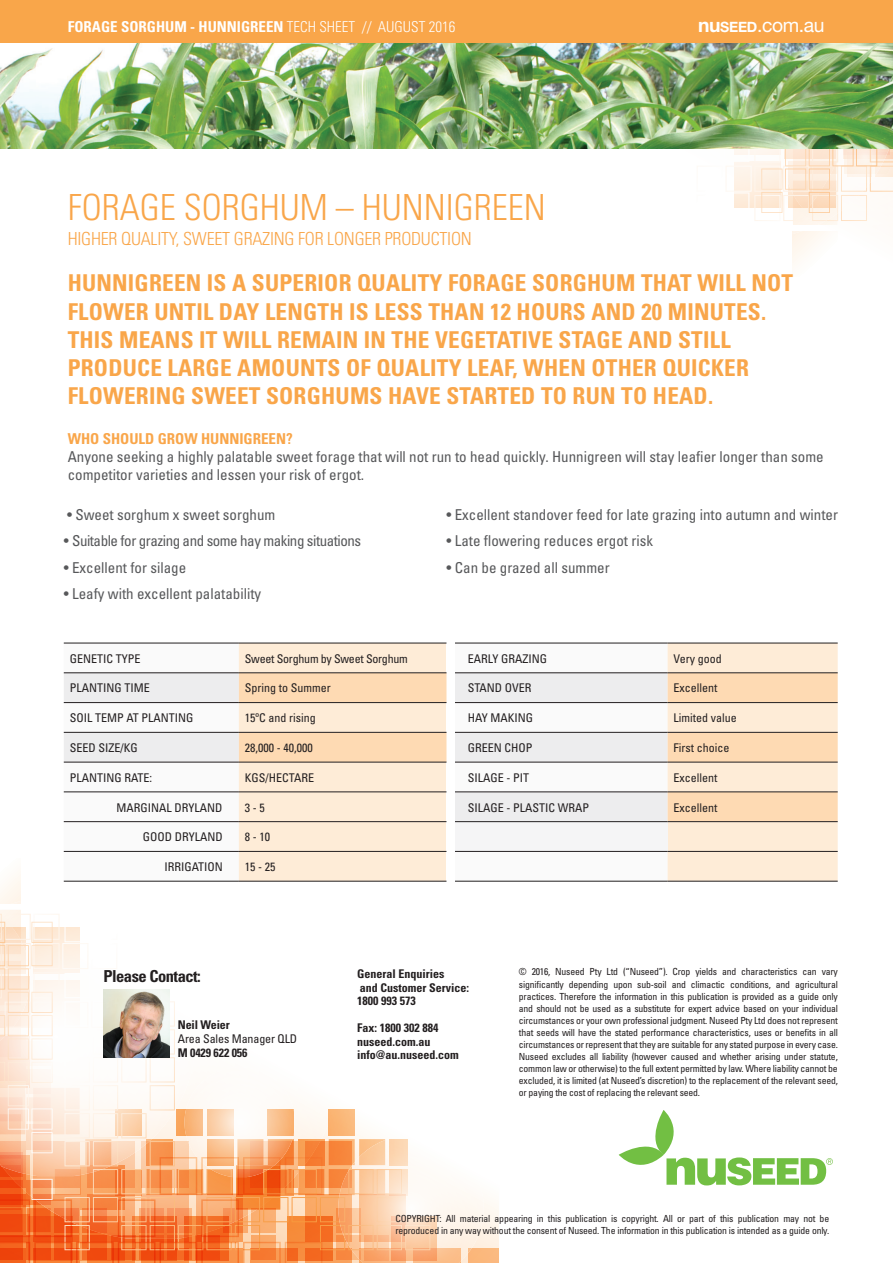
<style>
.page{position:relative;width:893px;height:1263px;background:#fff}
.page>*{position:absolute;margin:0;border:0;box-sizing:border-box;transform-origin:0 0}
.t1{font:300 condensed 36px "Univers";color:#f9a64a}
.t2{font:700 condensed 23.25px/28.2px "Univers";letter-spacing:.01em;color:#f9a64a}
.t3{font:19.5px "Helvetica Neue";color:#fff}
.t4{font:300 condensed 18px "Univers";letter-spacing:-.01em;color:#f9a64a}
.t5{font:700 condensed 16.5px "Univers";letter-spacing:-.03em;color:#231f20}
.Big_point_-_body{font:condensed 15px/18px "Univers";color:#57585a}
.Big_point_-_body-2{font:condensed 15px "Univers";letter-spacing:-.03em;color:#57585a}
.t6{font:700 condensed 15px "Univers";color:#fff}
.Big_point_-_body-3{font:condensed 12px "Univers";color:#231f20}
.t7{font:700 condensed 12px "Univers";color:#231f20}
.Big_point_-_body-4{font:condensed 12px "Univers";letter-spacing:-.02em;color:#231f20}
.t8{font:condensed 9.75px/12px "Univers";letter-spacing:-.02em;color:#231f20;text-align:justify}
.s1{font-weight:300}
.s2{font-weight:700}
.s3{font-weight:700;font-size:14.25px}
.s4{font-weight:700;color:#f9a64a}
</style>
<div class="page">
<svg style="left:726px;top:149px;width:167px;height:114px"></svg>
<img style="left:0;top:43px;width:893px;height:106px">
<div style="left:468px;top:1248px;width:31px;height:15px;background:#fbb97f"></div>
<svg style="left:0;top:851px;width:484px;height:412px"></svg>
<div style="left:0;top:0;width:893px;height:43px;background:#f9a64a"></div>
<svg style="left:64px;top:822px;width:175px;height:59px"></svg>
<svg style="left:239px;top:644px;width:599px;height:237px;fill:#feecd7"></svg>
<div style="left:446px;top:643px;width:9px;height:238px;background:#fff"></div>
<svg style="left:64px;top:673px;width:175px;height:119px;fill:#ededee"></svg>
<svg style="left:239px;top:673px;width:599px;height:149px;background:#f7e6d4"></svg>
<div style="left:455px;top:822px;width:213px;height:29px;background:#f5f5f6"></div>
<hr style="left:64px;top:643px;width:175px;height:1px;background:#231f20">
<hr style="left:239px;top:643px;width:207px;height:1px;background:#231f20">
<hr style="left:455px;top:643px;width:213px;height:1px;background:#231f20">
<hr style="left:668px;top:643px;width:170px;height:1px;background:#231f20">
<hr style="left:64px;top:672px;width:175px;height:1px;background:#231f20">
<hr style="left:239px;top:672px;width:207px;height:1px;background:#231f20">
<hr style="left:455px;top:672px;width:213px;height:1px;background:#231f20">
<hr style="left:668px;top:672px;width:170px;height:1px;background:#231f20">
<hr style="left:64px;top:702px;width:175px;height:1px;background:#231f20">
<hr style="left:239px;top:702px;width:207px;height:1px;background:#231f20">
<hr style="left:455px;top:702px;width:213px;height:1px;background:#231f20">
<hr style="left:668px;top:702px;width:170px;height:1px;background:#231f20">
<hr style="left:64px;top:732px;width:175px;height:1px;background:#231f20">
<hr style="left:239px;top:732px;width:207px;height:1px;background:#231f20">
<hr style="left:455px;top:732px;width:213px;height:1px;background:#231f20">
<hr style="left:668px;top:732px;width:170px;height:1px;background:#231f20">
<hr style="left:64px;top:762px;width:175px;height:1px;background:#231f20">
<hr style="left:239px;top:762px;width:207px;height:1px;background:#231f20">
<hr style="left:455px;top:762px;width:213px;height:1px;background:#231f20">
<hr style="left:668px;top:762px;width:170px;height:1px;background:#231f20">
<hr style="left:64px;top:792px;width:175px;height:1px;background:#231f20">
<hr style="left:239px;top:792px;width:207px;height:1px;background:#231f20">
<hr style="left:455px;top:792px;width:213px;height:1px;background:#231f20">
<hr style="left:668px;top:792px;width:170px;height:1px;background:#231f20">
<hr style="left:64px;top:821px;width:175px;height:1px;background:#231f20">
<hr style="left:239px;top:821px;width:207px;height:1px;background:#231f20">
<hr style="left:455px;top:821px;width:213px;height:1px;background:#231f20">
<hr style="left:668px;top:821px;width:170px;height:1px;background:#231f20">
<hr style="left:64px;top:851px;width:175px;height:1px;background:#231f20">
<hr style="left:239px;top:851px;width:207px;height:1px;background:#231f20">
<hr style="left:455px;top:851px;width:213px;height:1px;background:#231f20">
<hr style="left:668px;top:851px;width:170px;height:1px;background:#231f20">
<hr style="left:64px;top:881px;width:175px;height:1px;background:#231f20">
<hr style="left:239px;top:881px;width:207px;height:1px;background:#231f20">
<hr style="left:455px;top:881px;width:213px;height:1px;background:#231f20">
<hr style="left:668px;top:881px;width:170px;height:1px;background:#231f20">
<svg style="left:619px;top:1110px;width:214px;height:75px"></svg>
<img style="left:103px;top:989px;width:66px;height:68px">
<p class="t6" style="left:68px;top:18px;width:389px">FORAGE SORGHUM - HUNNIGREEN <span class="s1">TECH SHEET // AUGUST 2016</span></p>
<p class="t3" style="left:698px;top:14px;width:128px"><span class="s2">nu</span><span class="s3">SEED</span>.com.au</p>
<p class="t1" style="left:68px;top:186px;width:480px">FORAGE SORGHUM – HUNNIGREEN</p>
<p class="t4" style="left:68px;top:228px;width:406px">HIGHER QUALITY, SWEET GRAZING FOR LONGER PRODUCTION</p>
<p class="t2" style="left:68px;top:269px;width:727px">HUNNIGREEN IS A SUPERIOR QUALITY FORAGE SORGHUM THAT WILL NOT FLOWER UNTIL DAY LENGTH IS LESS THAN 12 HOURS AND 20 MINUTES.<br>THIS MEANS IT WILL REMAIN IN THE VEGETATIVE STAGE AND STILL PRODUCE LARGE AMOUNTS OF QUALITY LEAF, WHEN OTHER QUICKER FLOWERING SWEET SORGHUMS HAVE STARTED TO RUN TO HEAD.</p>
<p class="Big_point_-_body" style="left:68px;top:429px;width:757px"><span class="s4">WHO SHOULD GROW HUNNIGREEN?<br></span>Anyone seeking a highly palatable sweet forage that will not run to head quickly. Hunnigreen will stay leafier longer than some competitor varieties and lessen your risk of ergot.</p>
<p class="Big_point_-_body" style="left:67px;top:505px;width:210px">• Sweet sorghum x sweet sorghum</p>
<p class="Big_point_-_body-2" style="left:64px;top:531px;width:299px">• Suitable for grazing and some hay making situations</p>
<p class="Big_point_-_body" style="left:64px;top:558px;width:124px">• Excellent for silage</p>
<p class="Big_point_-_body" style="left:64px;top:585px;width:199px">• Leafy with excellent palatability</p>
<p class="Big_point_-_body" style="left:446px;top:505px;width:393px">• Excellent standover feed for late grazing into autumn and winter</p>
<p class="Big_point_-_body" style="left:446px;top:532px;width:208px">• Late flowering reduces ergot risk</p>
<p class="Big_point_-_body" style="left:446px;top:558px;width:165px">• Can be grazed all summer</p>
<p class="Big_point_-_body-3" style="left:70px;top:651px;width:72px">GENETIC TYPE</p>
<p class="Big_point_-_body-4" style="left:245px;top:651px;width:165px">Sweet Sorghum by Sweet Sorghum</p>
<p class="Big_point_-_body-3" style="left:468px;top:651px;width:81px">EARLY GRAZING</p>
<p class="Big_point_-_body-3" style="left:674px;top:651px;width:50px">Very good</p>
<p class="Big_point_-_body-3" style="left:70px;top:681px;width:82px">PLANTING TIME</p>
<p class="Big_point_-_body-3" style="left:245px;top:681px;width:87px">Spring to Summer</p>
<p class="Big_point_-_body-3" style="left:468px;top:681px;width:65px">STAND OVER</p>
<p class="Big_point_-_body-3" style="left:674px;top:681px;width:45px">Excellent</p>
<p class="Big_point_-_body-3" style="left:70px;top:710px;width:125px">SOIL TEMP AT PLANTING</p>
<p class="Big_point_-_body-3" style="left:245px;top:710px;width:72px">15ºC and rising</p>
<p class="Big_point_-_body-3" style="left:468px;top:710px;width:67px">HAY MAKING</p>
<p class="Big_point_-_body-3" style="left:674px;top:710px;width:65px">Limited value</p>
<p class="Big_point_-_body-3" style="left:70px;top:740px;width:70px">SEED SIZE/KG</p>
<p class="Big_point_-_body-3" style="left:245px;top:740px;width:69px">28,000 - 40,000</p>
<p class="Big_point_-_body-3" style="left:468px;top:740px;width:66px">GREEN CHOP</p>
<p class="Big_point_-_body-3" style="left:674px;top:740px;width:57px">First choice</p>
<p class="Big_point_-_body-3" style="left:70px;top:770px;width:84px">PLANTING RATE:</p>
<p class="Big_point_-_body-3" style="left:245px;top:770px;width:71px">KGS/HECTARE</p>
<p class="Big_point_-_body-3" style="left:468px;top:770px;width:63px">SILAGE - PIT</p>
<p class="Big_point_-_body-3" style="left:674px;top:770px;width:45px">Excellent</p>
<p class="Big_point_-_body-3" style="left:117px;top:800px;width:107px">MARGINAL DRYLAND</p>
<p class="Big_point_-_body-3" style="left:245px;top:800px;width:21px">3 - 5</p>
<p class="Big_point_-_body-3" style="left:468px;top:800px;width:123px">SILAGE - PLASTIC WRAP</p>
<p class="Big_point_-_body-3" style="left:674px;top:800px;width:45px">Excellent</p>
<p class="Big_point_-_body-3" style="left:143px;top:829px;width:81px">GOOD DRYLAND</p>
<p class="Big_point_-_body-3" style="left:245px;top:829px;width:27px">8 - 10</p>
<p class="Big_point_-_body-3" style="left:164px;top:859px;width:60px">IRRIGATION</p>
<p class="Big_point_-_body-3" style="left:245px;top:859px;width:32px">15 - 25</p>
<p class="t5" style="left:103px;top:966px;width:99px">Please Contact:</p>
<p class="t8" style="left:519px;top:966px;width:320px">© 2016, Nuseed Pty Ltd (“Nuseed”). Crop yields and characteristics can vary significantly depending upon sub-soil and climactic conditions, and agricultural practices. Therefore the information in this publication is provided as a guide only and should not be used as a substitute for expert advice based on your individual circumstances or your own professional judgment. Nuseed Pty Ltd does not represent that seeds will have the stated performance characteristics, uses or benefits in all circumstances or represent that they are suitable for any stated purpose in every case.</p>
<p class="t8" style="left:519px;top:1050px;width:320px">Nuseed excludes all liability (however caused and whether arising under statute, common law or otherwise) to the full extent permitted by law. Where liability cannot be excluded, it is limited (at Nuseed’s discretion) to the replacement of the relevant seed, or paying the cost of replacing the relevant seed.</p>
<p class="t7" style="left:357px;top:966px;width:89px">General Enquiries</p>
<p class="t7" style="left:360px;top:980px;width:111px">and Customer Service:</p>
<p class="t7" style="left:357px;top:993px;width:60px">1800 993 573</p>
<p class="t7" style="left:357px;top:1020px;width:83px">Fax: 1800 302 884</p>
<p class="t7" style="left:357px;top:1034px;width:75px">nuseed.com.au</p>
<p class="t7" style="left:357px;top:1047px;width:103px">info@au.nuseed.com</p>
<p class="t7" style="left:178px;top:1017px;width:53px">Neil Weier</p>
<p class="Big_point_-_body-3" style="left:178px;top:1031px;width:121px">Area Sales Manager QLD</p>
<p class="t7" style="left:178px;top:1046px;width:71px">M 0429 622 056</p>
<p class="t8" style="left:395px;top:1212px;width:435px">COPYRIGHT: All material appearing in this publication is copyright. All or part of this publication may not be reproduced in any way without the consent of Nuseed. The information in this publication is intended as a guide only.</p>
</div>
